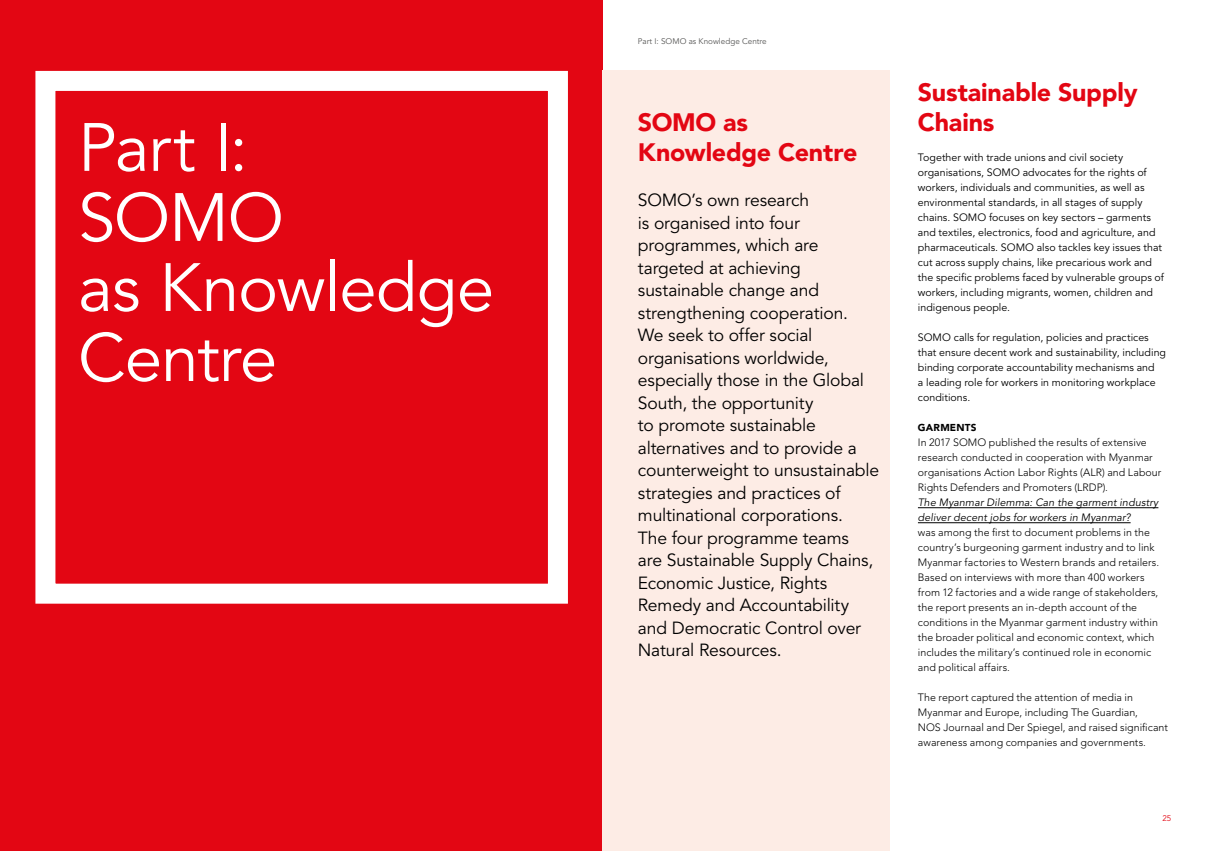
<style>
.page{position:relative;width:1205px;height:851px;background:#fff}
.page>*{position:absolute;margin:0;border:0;box-sizing:border-box;transform-origin:0 0}
.t1{font:67.5px/70px "Avenir LT Std";letter-spacing:-.02em;color:#fff}
.t2{font:900 25px/30px "Avenir LT Std";letter-spacing:-.01em;color:#e30613}
.t3{font:17.5px/22.5px "Avenir LT Std";letter-spacing:-.01em;color:#000}
.t4{font:300 10.62px/15px "Avenir LT Std";letter-spacing:.005em;color:#000}
.t5{font:10.62px/15px "Avenir LT Std";letter-spacing:.005em;color:#000}
.t6{font:italic 10.62px/15px "Avenir";letter-spacing:.015em;color:#000}
.t7{font:900 10px "Avenir LT Std";letter-spacing:.02em;color:#000}
.t8{font:8.12px "Avenir LT Std";color:#575756}
.t9{font:8.12px "Avenir LT Std";color:#e30613}
</style>
<div class="page">
<div style="left:0;top:0;width:602px;height:850px;background:#e30613"></div>
<div style="left:35px;top:71px;width:533px;height:532px;border:20px solid #fff"></div>
<hr style="left:918px;top:507px;width:240px;height:1px;background:#000">
<hr style="left:918px;top:522px;width:212px;height:1px;background:#000">
<div style="left:602px;top:71px;width:287px;height:779px;background:#fdece5"></div>
<h1 class="t1" style="left:78px;top:114px;width:418px">Part I:<br>SOMO<br>as Knowledge<br>Centre</h1>
<p class="t8" style="left:638px;top:37px;width:130px">Part I: SOMO as Knowledge Centre</p>
<h2 class="t2" style="left:638px;top:107px;width:221px">SOMO as<br>Knowledge Centre</h2>
<p class="t3" style="left:638px;top:189px;width:243px">SOMO’s own research<br>is organised into four programmes, which are targeted at achieving sustainable change and strengthening cooperation.<br>We seek to offer social organisations worldwide, especially those in the Global<br>South, the opportunity<br>to promote sustainable alternatives and to provide a counterweight to unsustainable strategies and practices of multinational corporations.<br>The four programme teams<br>are Sustainable Supply Chains,<br>Economic Justice, Rights<br>Remedy and Accountability and Democratic Control over<br>Natural Resources.</p>
<h2 class="t2" style="left:918px;top:77px;width:221px">Sustainable Supply<br>Chains</h2>
<p class="t5" style="left:918px;top:150px;width:248px">Together with trade unions and civil society organisations, SOMO advocates for the rights of workers, individuals and communities, as well as environmental standards, in all stages of supply chains. SOMO focuses on key sectors – garments and textiles, electronics, food and agriculture, and pharmaceuticals. SOMO also tackles key issues that cut across supply chains, like precarious work and the specific problems faced by vulnerable groups of workers, including migrants, women, children and indigenous people.</p>
<p class="t5" style="left:918px;top:330px;width:250px">SOMO calls for regulation, policies and practices that ensure decent work and sustainability, including binding corporate accountability mechanisms and<br>a leading role for workers in monitoring workplace conditions.</p>
<p class="t7" style="left:918px;top:421px;width:60px">GARMENTS</p>
<p class="t4" style="left:918px;top:435px;width:245px">In 2017 SOMO published the results of extensive research conducted in cooperation with Myanmar organisations Action Labor Rights (ALR) and Labour Rights Defenders and Promoters (LRDP).</p>
<p class="t6" style="left:918px;top:495px;width:242px">The Myanmar Dilemma: Can the garment industry deliver decent jobs for workers in Myanmar?</p>
<p class="t4" style="left:918px;top:525px;width:243px">was among the first to document problems in the country’s burgeoning garment industry and to link Myanmar factories to Western brands and retailers.<br>Based on interviews with more than 400 workers from 12 factories and a wide range of stakeholders, the report presents an in-depth account of the conditions in the Myanmar garment industry within the broader political and economic context, which includes the military’s continued role in economic and political affairs.</p>
<p class="t4" style="left:918px;top:690px;width:252px">The report captured the attention of media in Myanmar and Europe, including The Guardian,<br>NOS Journaal and Der Spiegel, and raised significant awareness among companies and governments.</p>
<p class="t9" style="left:1162px;top:813px;width:11px">25</p>
</div>
